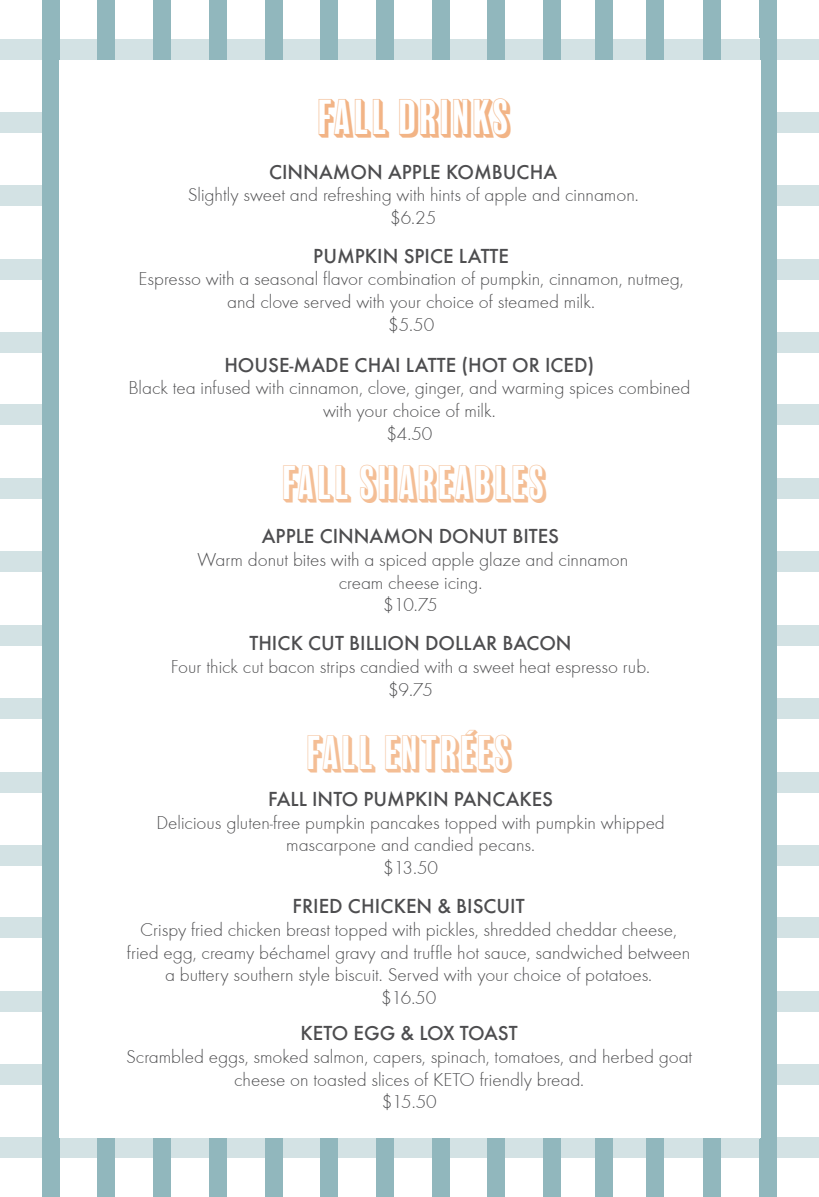
<style>
.page{position:relative;width:819px;height:1197px;background:#fff}
.page>*{position:absolute;margin:0;border:0;box-sizing:border-box;transform-origin:0 0}
.t1{font:45.5px "Balboa Plus Primary";color:#f2b486}
.t2{font:43.75px "Balboa Plus Primary";color:#f4be95}
.t3{font:500 21px "Futura T";color:#4d4d4f}
.t4{font:19.25px/22.8px "Futura T Ligh";color:#4d4d4f;text-align:center}
</style>
<div class="page">
<div style="left:42px;top:0;width:17px;height:1197px;background:#91b7bd"></div>
<div style="left:760px;top:0;width:17px;height:1197px;background:#91b7bd"></div>
<div style="left:98px;top:0;width:17px;height:1197px;background:#91b7bd"></div>
<div style="left:154px;top:0;width:17px;height:1197px;background:#91b7bd"></div>
<div style="left:209px;top:0;width:17px;height:1197px;background:#91b7bd"></div>
<div style="left:265px;top:0;width:17px;height:1197px;background:#91b7bd"></div>
<div style="left:321px;top:0;width:17px;height:1197px;background:#91b7bd"></div>
<div style="left:376px;top:0;width:17px;height:1197px;background:#91b7bd"></div>
<div style="left:432px;top:0;width:17px;height:1197px;background:#91b7bd"></div>
<div style="left:488px;top:0;width:17px;height:1197px;background:#91b7bd"></div>
<div style="left:543px;top:0;width:18px;height:1197px;background:#91b7bd"></div>
<div style="left:595px;top:0;width:17px;height:1197px;background:#91b7bd"></div>
<div style="left:647px;top:0;width:17px;height:1197px;background:#91b7bd"></div>
<div style="left:703px;top:0;width:17px;height:1197px;background:#91b7bd"></div>
<svg style="left:0;top:39px;width:819px;height:21px;fill:#d3e2e4"></svg>
<svg style="left:0;top:112px;width:819px;height:21px;fill:#d3e2e4"></svg>
<svg style="left:0;top:186px;width:819px;height:20px;fill:#d3e2e4"></svg>
<svg style="left:0;top:259px;width:819px;height:21px;fill:#d3e2e4"></svg>
<svg style="left:0;top:332px;width:819px;height:21px;fill:#d3e2e4"></svg>
<svg style="left:0;top:404px;width:819px;height:21px;fill:#d3e2e4"></svg>
<svg style="left:0;top:478px;width:819px;height:21px;fill:#d3e2e4"></svg>
<svg style="left:0;top:551px;width:819px;height:21px;fill:#d3e2e4"></svg>
<svg style="left:0;top:625px;width:819px;height:21px;fill:#d3e2e4"></svg>
<svg style="left:0;top:698px;width:819px;height:21px;fill:#d3e2e4"></svg>
<svg style="left:0;top:772px;width:819px;height:21px;fill:#d3e2e4"></svg>
<svg style="left:0;top:845px;width:819px;height:21px;fill:#d3e2e4"></svg>
<svg style="left:0;top:917px;width:819px;height:21px;fill:#d3e2e4"></svg>
<svg style="left:0;top:991px;width:819px;height:20px;fill:#d3e2e4"></svg>
<svg style="left:0;top:1064px;width:819px;height:21px;fill:#d3e2e4"></svg>
<svg style="left:0;top:1137px;width:819px;height:21px;fill:#d3e2e4"></svg>
<div style="left:59px;top:60px;width:702px;height:1077px;background:#fff"></div>
<h1 class="t1" style="left:318px;top:92px;width:195px">FALL DRINKS</h1>
<p class="t3" style="left:269px;top:159px;width:290px">CINNAMON APPLE KOMBUCHA</p>
<p class="t4" style="left:188px;top:184px;width:453px">Slightly sweet and refreshing with hints of apple and cinnamon. $6.25</p>
<p class="t3" style="left:313px;top:243px;width:197px">PUMPKIN SPICE LATTE</p>
<p class="t4" style="left:139px;top:268px;width:547px">Espresso with a seasonal flavor combination of pumpkin, cinnamon, nutmeg, and clove served with your choice of steamed milk.<br>$5.50</p>
<p class="t3" style="left:224px;top:352px;width:372px">HOUSE-MADE CHAI LATTE (HOT OR ICED)</p>
<p class="t4" style="left:128px;top:377px;width:564px">Black tea infused with cinnamon, clove, ginger, and warming spices combined with your choice of milk.<br>$4.50</p>
<h2 class="t2" style="left:282px;top:458px;width:266px">FALL SHAReABLES</h2>
<p class="t3" style="left:262px;top:524px;width:299px">APPLE CINNAMON DONUT BITES</p>
<p class="t4" style="left:198px;top:548px;width:432px">Warm donut bites with a spiced apple glaze and cinnamon cream cheese icing.<br>$10.75</p>
<p class="t3" style="left:249px;top:631px;width:324px">THICK CUT BILLION DOLLAR BACON</p>
<p class="t4" style="left:171px;top:656px;width:481px">Four thick cut bacon strips candied with a sweet heat espresso rub. $9.75</p>
<h2 class="t2" style="left:307px;top:728px;width:208px">FALL ENTRéES</h2>
<p class="t3" style="left:268px;top:787px;width:286px">FALL INTO PUMPKIN PANCAKES</p>
<p class="t4" style="left:156px;top:811px;width:510px">Delicious gluten-free pumpkin pancakes topped with pumpkin whipped mascarpone and candied pecans.<br>$13.50</p>
<p class="t3" style="left:293px;top:894px;width:234px">FRIED CHICKEN &amp; BISCUIT</p>
<p class="t4" style="left:127px;top:918px;width:565px">Crispy fried chicken breast topped with pickles, shredded cheddar cheese, fried egg, creamy béchamel gravy and truffle hot sauce, sandwiched between a buttery southern style biscuit. Served with your choice of potatoes.<br>$16.50</p>
<p class="t3" style="left:301px;top:1021px;width:219px">KETO EGG &amp; LOX TOAST</p>
<p class="t4" style="left:126px;top:1046px;width:568px">Scrambled eggs, smoked salmon, capers, spinach, tomatoes, and herbed goat cheese on toasted slices of KETO friendly bread.<br>$15.50</p>
</div>
